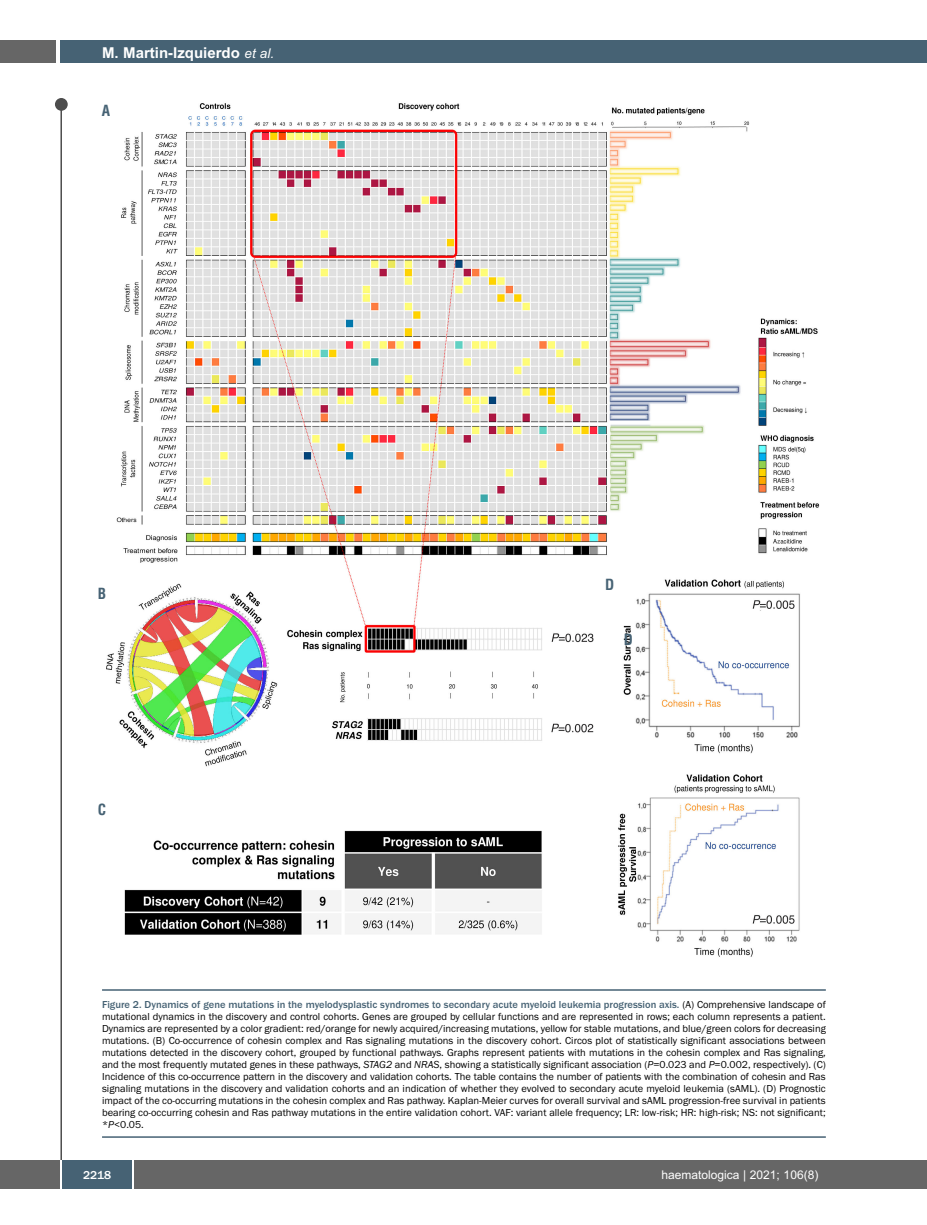
<style>
.page{position:relative;width:927px;height:1225px;background:#fff}
.page>*{position:absolute;margin:0;border:0;box-sizing:border-box;transform-origin:0 0}
.t1{font:700 15px "Arial";color:#fff}
.t2{font:700 condensed 15px "Helvetica";color:#466274}
.t3{font:12px "Arial";color:#fff}
.t4{font:500 12px "Franklin Gothic";color:#fff}
.t5{font:10.5px/12px "Franklin Gothic";color:#000;text-align:justify}
.s1{font-weight:400;font-style:italic;font-size:13.5px}
.s2{font-weight:500;color:#466274}
.s3{font-style:italic}
</style>
<div class="page">
<div style="left:911px;top:40px;width:16px;height:22px;background:#466274"></div>
<div style="left:910px;top:1160px;width:17px;height:28px;background:#666"></div>
<div style="left:55px;top:98px;width:13px;height:13px;background:#4d4d4d;border-radius:50%"></div>
<hr style="left:60px;top:101px;width:2px;height:1061px;background:#4d4d4d">
<div style="left:60px;top:40px;width:852px;height:22px;background:#466274"></div>
<div style="left:0;top:40px;width:56px;height:22px;background:#666"></div>
<div style="left:0;top:1160px;width:911px;height:28px;background:#666"></div>
<div style="left:62px;top:1160px;width:71px;height:28px;background:#466274"></div>
<hr style="left:60px;top:1160px;width:2px;height:28px;background:#fff">
<svg style="left:133px;top:1160px;width:1px;height:28px"></svg>
<img style="left:106px;top:103px;width:714px;height:854px">
<hr style="left:102px;top:989px;width:724px;height:1px;background:#466274">
<hr style="left:102px;top:1136px;width:724px;height:1px;background:#466274">
<h1 class="t1" style="left:102px;top:44px;width:174px">M. Martin-Izquierdo <span class="s1">et al.</span></h1>
<h1 class="t2" style="left:102px;top:102px;width:10px">A</h1>
<h1 class="t2" style="left:98px;top:585px;width:10px">B</h1>
<h1 class="t2" style="left:98px;top:801px;width:10px">C</h1>
<h1 class="t2" style="left:605px;top:575px;width:11px">D</h1>
<h1 class="t2" style="left:624px;top:631px;width:11px">D</h1>
<p class="t5" style="left:102px;top:998px;width:725px"><span class="s2">Figure 2. Dynamics of gene mutations in the myelodysplastic syndromes to secondary acute myeloid leukemia progression axis.</span> (A) Comprehensive landscape of mutational dynamics in the discovery and control cohorts. Genes are grouped by cellular functions and are represented in rows; each column represents a patient.<br>Dynamics are represented by a color gradient: red/orange for newly acquired/increasing mutations, yellow for stable mutations, and blue/green colors for decreasing mutations. (B) Co-occurrence of cohesin complex and Ras signaling mutations in the discovery cohort. Circos plot of statistically significant associations between mutations detected in the discovery cohort, grouped by functional pathways. Graphs represent patients with mutations in the cohesin complex and Ras signaling, and the most frequently mutated genes in these pathways, <span class="s3">STAG2</span> and <span class="s3">NRAS</span>, showing a statistically significant association (<span class="s3">P</span>=0.023 and <span class="s3">P</span>=0.002, respectively). (C)<br>Incidence of this co-occurrence pattern in the discovery and validation cohorts. The table contains the number of patients with the combination of cohesin and Ras signaling mutations in the discovery and validation cohorts and an indication of whether they evolved to secondary acute myeloid leukemia (sAML). (D) Prognostic impact of the co-occurring mutations in the cohesin complex and Ras pathway. Kaplan-Meier curves for overall survival and sAML progression-free survival in patients bearing co-occurring cohesin and Ras pathway mutations in the entire validation cohort. VAF: variant allele frequency; LR: low-risk; HR: high-risk; NS: not significant; *<span class="s3">P</span>&lt;0.05.</p>
<p class="t4" style="left:83px;top:1167px;width:30px">2218</p>
<p class="t3" style="left:661px;top:1167px;width:158px">haematologica | 2021; 106(8)</p>
</div>
